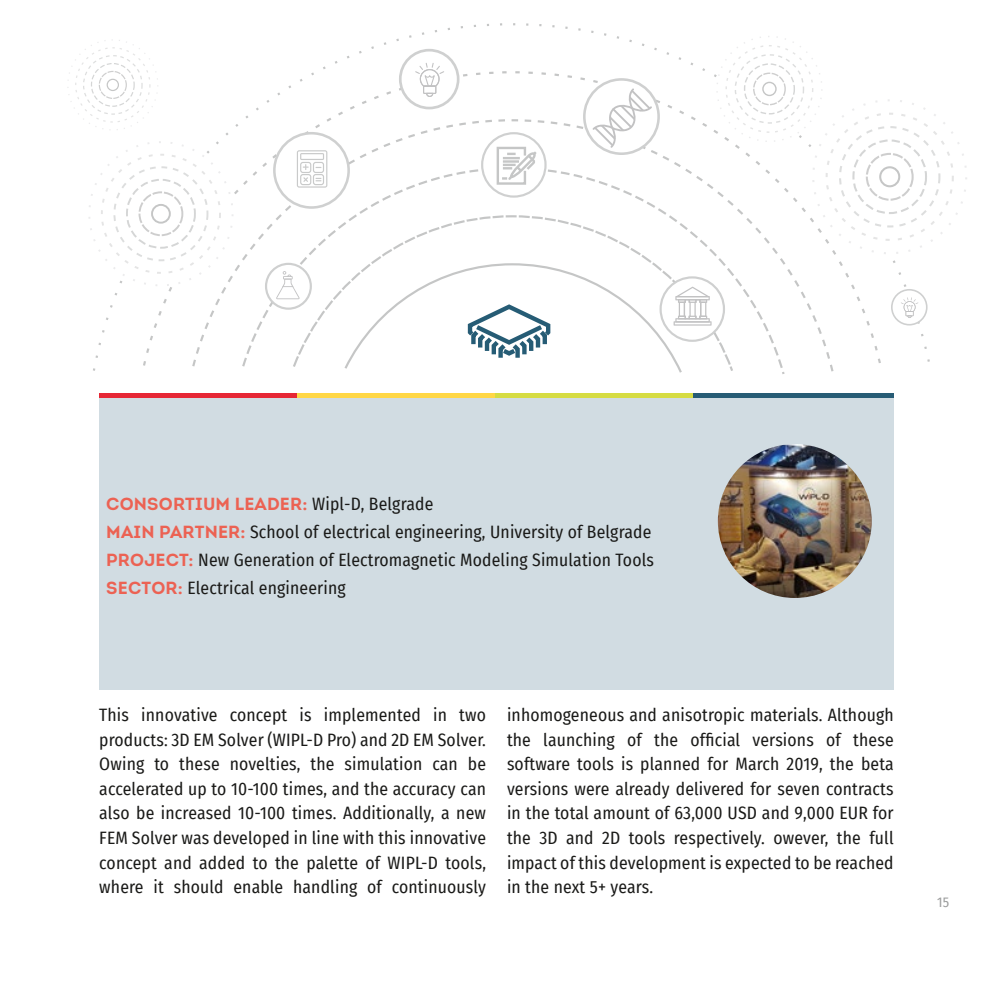
<style>
.page{position:relative;width:993px;height:993px;background:#fff}
.page>*{position:absolute;margin:0;border:0;box-sizing:border-box;transform-origin:0 0}
.t1{font:17.5px/24.5px "Fira Sans Condensed";letter-spacing:.01em;color:#1a1a18;text-align:justify}
.t2{font:700 17.5px "Intro";letter-spacing:.01em;color:#ec6253}
.t3{font:14px "Fira Sans Condensed";color:#9c9d9d}
.s1{font-family:"Fira Sans Condensed";font-weight:400;color:#1a1a18}
.s2{font-family:"Intro";font-weight:700;color:#ec6253}
</style>
<div class="page">
<div style="left:99px;top:393px;width:198px;height:5px;background:#e62735"></div>
<div style="left:297px;top:393px;width:198px;height:5px;background:#ffd746"></div>
<div style="left:495px;top:393px;width:198px;height:5px;background:#d6dc42"></div>
<div style="left:693px;top:393px;width:200px;height:5px;background:#275c75"></div>
<div style="left:99px;top:398px;width:794px;height:292px;background:#d1dce2"></div>
<img style="left:717px;top:444px;width:154px;height:153px;border-radius:77px">
<svg style="left:190px;top:118px;width:645px;height:254px"></svg>
<svg style="left:240px;top:166px;width:546px;height:208px"></svg>
<svg style="left:291px;top:214px;width:443px;height:159px"></svg>
<div style="left:274px;top:133px;width:74px;height:74px;background:#fff;border-radius:50%"></div>
<div style="left:273px;top:132px;width:77px;height:77px;border:3px solid #cfd0d0;border-radius:50%"></div>
<div style="left:890px;top:289px;width:37px;height:36px;border:2px solid #cfd0d0;border-radius:50%"></div>
<svg style="left:901px;top:297px;width:17px;height:21px"></svg>
<div style="left:266px;top:264px;width:45px;height:44px;background:#fff;border-radius:50%"></div>
<div style="left:265px;top:263px;width:47px;height:46px;border:2px solid #cfd0d0;border-radius:50%"></div>
<svg style="left:276px;top:271px;width:23px;height:28px"></svg>
<div style="left:482px;top:133px;width:63px;height:63px;background:#fff;border-radius:50%"></div>
<div style="left:481px;top:132px;width:65px;height:65px;border:2px solid #cfd0d0;border-radius:50%"></div>
<svg style="left:496px;top:145px;width:43px;height:41px"></svg>
<div style="left:660px;top:277px;width:63px;height:63px;background:#fff;border-radius:50%"></div>
<svg style="left:342px;top:262px;width:366px;height:112px"></svg>
<div style="left:716px;top:36px;width:105px;height:105px;background:#fff;border-radius:50%"></div>
<div style="left:734px;top:54px;width:70px;height:70px;border:1px dashed #dddede;border-radius:50%"></div>
<div style="left:743px;top:63px;width:51px;height:52px;border:1px dashed #d5d6d6;border-radius:50%"></div>
<div style="left:752px;top:72px;width:33px;height:33px;border:1px dashed #cecece;border-radius:50%"></div>
<div style="left:762px;top:82px;width:14px;height:14px;border:1px solid #c5c6c6;border-radius:50%"></div>
<div style="left:89px;top:142px;width:144px;height:143px;background:#fff;border-radius:50%"></div>
<div style="left:101px;top:153px;width:120px;height:121px;border:2px dashed #e5e5e5;border-radius:50%"></div>
<div style="left:113px;top:166px;width:95px;height:95px;border:2px dashed #dddede;border-radius:50%"></div>
<div style="left:126px;top:179px;width:70px;height:70px;border:2px dashed #d5d6d6;border-radius:50%"></div>
<div style="left:138px;top:191px;width:45px;height:45px;border:2px dashed #cecece;border-radius:50%"></div>
<div style="left:151px;top:204px;width:20px;height:19px;border:2px solid #c5c6c6;border-radius:50%"></div>
<div style="left:812px;top:100px;width:154px;height:153px;background:#fff;border-radius:50%"></div>
<div style="left:838px;top:126px;width:102px;height:102px;border:2px dashed #dddede;border-radius:50%"></div>
<div style="left:852px;top:139px;width:74px;height:75px;border:2px dashed #d5d6d6;border-radius:50%"></div>
<div style="left:865px;top:153px;width:48px;height:48px;border:2px dashed #cecece;border-radius:50%"></div>
<svg style="left:879px;top:167px;width:19px;height:19px"></svg>
<div style="left:878px;top:166px;width:22px;height:21px;border:2px solid #c5c6c6;border-radius:50%"></div>
<div style="left:75px;top:47px;width:76px;height:76px;border:1px dashed #e5e5e5;border-radius:50%"></div>
<div style="left:83px;top:55px;width:60px;height:60px;border:1px dashed #dddede;border-radius:50%"></div>
<div style="left:91px;top:63px;width:44px;height:44px;border:1px dashed #d5d6d6;border-radius:50%"></div>
<div style="left:99px;top:71px;width:28px;height:28px;border:1px dashed #cecece;border-radius:50%"></div>
<div style="left:107px;top:79px;width:12px;height:12px;border:1px solid #c5c6c6;border-radius:50%"></div>
<svg style="left:297px;top:150px;width:30px;height:37px"></svg>
<div style="left:399px;top:49px;width:60px;height:60px;border:3px solid #cfd0d0;border-radius:50%"></div>
<svg style="left:415px;top:63px;width:29px;height:34px"></svg>
<svg style="left:584px;top:79px;width:74px;height:75px"></svg>
<div style="left:583px;top:78px;width:76px;height:77px;border:3px solid #cfd0d0;border-radius:50%"></div>
<svg style="left:592px;top:88px;width:59px;height:60px"></svg>
<p class="t2" style="left:106px;top:493px;width:328px">CONSORTIUM LEADER: <span class="s1">Wipl-D, Belgrade</span></p>
<p class="t1" style="left:106px;top:517px;width:549px;line-height:28px;text-align:left"><span class="s2">MAIN PARTNER:</span> School of electrical engineering, University of Belgrade<br><span class="s2">PROJECT:</span> New Generation of Electromagnetic Modeling Simulation Tools<br><span class="s2">SECTOR:</span> Electrical engineering</p>
<p class="t1" style="left:99px;top:702px;width:388px">This innovative concept is implemented in two products: 3D EM Solver (WIPL-D Pro) and 2D EM Solver.<br>Owing to these novelties, the simulation can be accelerated up to 10-100 times, and the accuracy can also be increased 10-100 times. Additionally, a new FEM Solver was developed in line with this innovative concept and added to the palette of WIPL-D tools, where it should enable handling of continuously</p>
<p class="t1" style="left:507px;top:702px;width:388px">inhomogeneous and anisotropic materials. Although the launching of the official versions of these software tools is planned for March 2019, the beta versions were already delivered for seven contracts in the total amount of 63,000 USD and 9,000 EUR for the 3D and 2D tools respectively. owever, the full impact of this development is expected to be reached in the next 5+ years.</p>
<p class="t3" style="left:937px;top:891px;width:14px">15</p>
</div>
